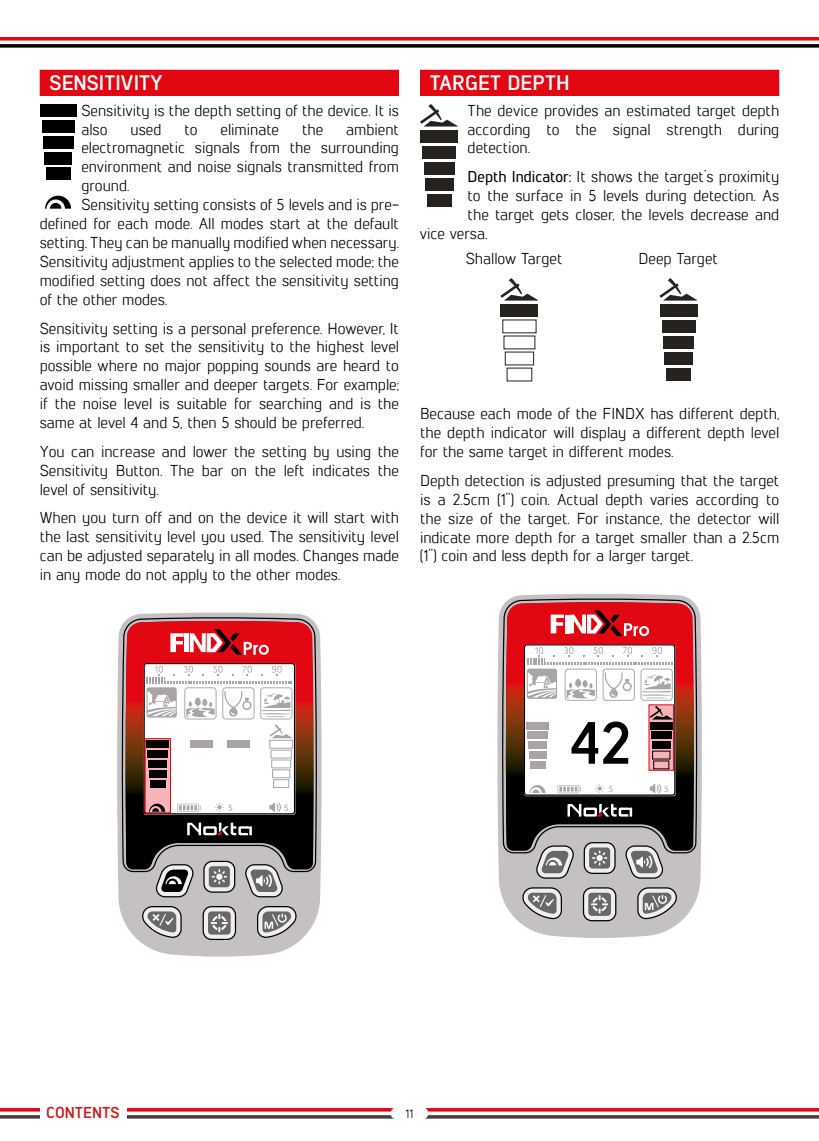
<style>
.page{position:relative;width:819px;height:1141px;background:#fff}
.page>*{position:absolute;margin:0;border:0;box-sizing:border-box;transform-origin:0 0}
.t1{font:700 59.5px "Lintel";color:#000}
.t2{font:700 21px "Lintel";color:#fff}
.t3{font:15.75px/18.9px "Lintel";color:#000;text-align:justify}
.t4{font:700 15.75px "Lintel";color:#cd1719}
.t5{font:12.25px "Lintel";color:#000}
.t6{font:9.45px "Myriad Pro";color:#a9a5a4}
.s1{font-weight:500}
</style>
<div class="page">
<svg style="left:0;top:37px;width:819px;height:11px"></svg>
<svg style="left:0;top:1108px;width:819px;height:11px"></svg>
<div style="left:40px;top:70px;width:359px;height:26px;background:#e30613"></div>
<div style="left:40px;top:104px;width:36px;height:13px;background:#000"></div>
<div style="left:42px;top:120px;width:32px;height:13px;background:#000"></div>
<div style="left:43px;top:136px;width:30px;height:13px;background:#000"></div>
<div style="left:44px;top:152px;width:28px;height:12px;background:#000"></div>
<div style="left:46px;top:168px;width:24px;height:12px;background:#000"></div>
<svg style="left:45px;top:196px;width:26px;height:13px"></svg>
<svg style="left:117px;top:625px;width:205px;height:300px;fill:#c5c1c3"></svg>
<svg style="left:122px;top:620px;width:196px;height:253px;background:#868384"></svg>
<svg style="left:126px;top:612px;width:187px;height:345px"></svg>
<svg style="left:256px;top:905px;width:40px;height:33px"></svg>
<svg style="left:202px;top:905px;width:35px;height:36px"></svg>
<svg style="left:244px;top:869px;width:40px;height:29px"></svg>
<svg style="left:212px;top:869px;width:15px;height:15px"></svg>
<svg style="left:125px;top:621px;width:189px;height:248px"></svg>
<svg style="left:187px;top:823px;width:65px;height:12px"></svg>
<svg style="left:215px;top:803px;width:9px;height:9px"></svg>
<svg style="left:269px;top:803px;width:12px;height:9px"></svg>
<div style="left:189px;top:740px;width:23px;height:8px;background:#a9a5a4"></div>
<div style="left:227px;top:740px;width:23px;height:8px;background:#a9a5a4"></div>
<div style="left:269px;top:740px;width:24px;height:9px;border:1px solid #a9a5a4"></div>
<div style="left:270px;top:750px;width:22px;height:8px;border:1px solid #a9a5a4"></div>
<div style="left:271px;top:760px;width:20px;height:8px;border:1px solid #a9a5a4"></div>
<div style="left:272px;top:769px;width:18px;height:9px;border:1px solid #a9a5a4"></div>
<div style="left:273px;top:779px;width:16px;height:9px;border:1px solid #a9a5a4"></div>
<svg style="left:146px;top:666px;width:146px;height:72px"></svg>
<hr style="left:185px;top:633px;width:4px;height:19px;background:#fff">
<svg style="left:170px;top:633px;width:14px;height:19px"></svg>
<svg style="left:190px;top:629px;width:79px;height:26px"></svg>
<div style="left:145px;top:739px;width:25px;height:74px;background:#f6b4b8"></div>
<div style="left:145px;top:738px;width:26px;height:75px;border:1px solid #e30613"></div>
<div style="left:146px;top:740px;width:23px;height:8px;background:#000"></div>
<div style="left:148px;top:750px;width:20px;height:8px;background:#000"></div>
<div style="left:148px;top:760px;width:19px;height:8px;background:#000"></div>
<div style="left:149px;top:770px;width:17px;height:8px;background:#000"></div>
<div style="left:150px;top:780px;width:15px;height:8px;background:#000"></div>
<svg style="left:149px;top:804px;width:16px;height:8px"></svg>
<div style="left:420px;top:70px;width:359px;height:26px;background:#e30613"></div>
<svg style="left:420px;top:104px;width:37px;height:23px"></svg>
<div style="left:420px;top:130px;width:37px;height:13px;background:#26231e"></div>
<div style="left:422px;top:146px;width:33px;height:13px;background:#26231e"></div>
<div style="left:423px;top:162px;width:31px;height:13px;background:#26231e"></div>
<div style="left:425px;top:178px;width:28px;height:13px;background:#26231e"></div>
<div style="left:426px;top:194px;width:25px;height:13px;background:#26231e"></div>
<svg style="left:500px;top:278px;width:38px;height:23px"></svg>
<div style="left:500px;top:304px;width:38px;height:13px;background:#26231e"></div>
<svg style="left:502px;top:319px;width:35px;height:63px"></svg>
<svg style="left:659px;top:278px;width:38px;height:23px"></svg>
<div style="left:659px;top:304px;width:38px;height:13px;background:#26231e"></div>
<div style="left:661px;top:320px;width:34px;height:13px;background:#26231e"></div>
<div style="left:663px;top:336px;width:31px;height:13px;background:#26231e"></div>
<div style="left:664px;top:352px;width:28px;height:13px;background:#26231e"></div>
<div style="left:666px;top:368px;width:24px;height:13px;background:#26231e"></div>
<svg style="left:497px;top:607px;width:205px;height:299px;fill:#c5c1c3"></svg>
<svg style="left:502px;top:603px;width:196px;height:251px;background:#838182"></svg>
<svg style="left:506px;top:594px;width:187px;height:344px;background:#bfbcbd"></svg>
<svg style="left:636px;top:887px;width:41px;height:33px"></svg>
<svg style="left:582px;top:887px;width:35px;height:35px"></svg>
<svg style="left:624px;top:851px;width:40px;height:28px"></svg>
<svg style="left:592px;top:851px;width:15px;height:15px"></svg>
<svg style="left:505px;top:602px;width:189px;height:249px"></svg>
<svg style="left:567px;top:804px;width:65px;height:13px"></svg>
<svg style="left:595px;top:784px;width:9px;height:9px"></svg>
<svg style="left:649px;top:784px;width:12px;height:9px"></svg>
<svg style="left:529px;top:785px;width:16px;height:8px"></svg>
<hr style="left:565px;top:615px;width:4px;height:18px;background:#fff">
<svg style="left:550px;top:615px;width:14px;height:18px"></svg>
<svg style="left:570px;top:610px;width:79px;height:26px"></svg>
<div style="left:526px;top:722px;width:23px;height:7px;background:#a9a5a4"></div>
<div style="left:527px;top:731px;width:21px;height:8px;background:#a9a5a4"></div>
<div style="left:528px;top:741px;width:19px;height:8px;background:#a9a5a4"></div>
<div style="left:529px;top:751px;width:17px;height:8px;background:#a9a5a4"></div>
<div style="left:530px;top:761px;width:15px;height:8px;background:#a9a5a4"></div>
<svg style="left:650px;top:720px;width:22px;height:49px"></svg>
<div style="left:648px;top:704px;width:26px;height:67px;border:1px solid #e30613"></div>
<svg style="left:526px;top:647px;width:146px;height:73px"></svg>
<div style="left:649px;top:722px;width:23px;height:7px;background:#000"></div>
<div style="left:651px;top:731px;width:20px;height:8px;background:#000"></div>
<div style="left:651px;top:741px;width:19px;height:8px;background:#000"></div>
<div style="left:390px;top:1107px;width:38px;height:12px;background:#fff;border-radius:6px"></div>
<div style="left:40px;top:1105px;width:86px;height:16px;background:#fff"></div>
<h2 class="t2" style="left:50px;top:68px;width:115px">SENSITIVITY</h2>
<p class="t3" style="left:81px;top:100px;width:319px">Sensitivity is the depth setting of the device. It is also</p>
<p class="t3" style="left:130px;top:119px;width:32px">used</p>
<p class="t3" style="left:184px;top:119px;width:15px">to</p>
<p class="t3" style="left:220px;top:119px;width:60px">eliminate</p>
<p class="t3" style="left:302px;top:119px;width:23px">the</p>
<p class="t3" style="left:346px;top:119px;width:54px">ambient</p>
<p class="t3" style="left:81px;top:138px;width:319px">electromagnetic signals from the surrounding</p>
<p class="t3" style="left:81px;top:157px;width:319px">environment and noise signals transmitted from</p>
<p class="t3" style="left:81px;top:176px;width:49px">ground.</p>
<p class="t3" style="left:81px;top:195px;width:319px">Sensitivity setting consists of 5 levels and is pre-</p>
<p class="t3" style="left:40px;top:213px;width:361px">defined for each mode. All modes start at the default</p>
<p class="t3" style="left:40px;top:232px;width:361px">setting. They can be manually modified when necessary.</p>
<p class="t3" style="left:40px;top:251px;width:361px">Sensitivity adjustment applies to the selected mode; the</p>
<p class="t3" style="left:40px;top:270px;width:361px">modified setting does not affect the sensitivity setting</p>
<p class="t3" style="left:40px;top:289px;width:129px">of the other modes.</p>
<p class="t3" style="left:40px;top:318px;width:361px">Sensitivity setting is a personal preference. However, It is important to set the sensitivity to the highest level possible where no major popping sounds are heard to avoid missing smaller and deeper targets. For example; if the noise level is suitable for searching and is the same at level 4 and 5, then 5 should be preferred.</p>
<p class="t3" style="left:40px;top:441px;width:361px">You can increase and lower the setting by using the Sensitivity Button. The bar on the left indicates the level of sensitivity.</p>
<p class="t3" style="left:40px;top:508px;width:361px">When you turn off and on the device it will start with the last sensitivity level you used. The sensitivity level can be adjusted separately in all modes. Changes made in any mode do not apply to the other modes.</p>
<h2 class="t2" style="left:430px;top:68px;width:141px">TARGET DEPTH</h2>
<p class="t3" style="left:467px;top:100px;width:313px">The device provides an estimated target depth according to the signal strength during detection.</p>
<p class="t3" style="left:467px;top:167px;width:313px"><span class="s1">Depth Indicator:</span> It shows the target’s proximity</p>
<p class="t3" style="left:467px;top:186px;width:313px">to the surface in 5 levels during detection. As</p>
<p class="t3" style="left:467px;top:204px;width:313px">the target gets closer, the levels decrease and</p>
<p class="t3" style="left:420px;top:223px;width:69px">vice versa.</p>
<p class="t3" style="left:466px;top:248px;width:98px">Shallow Target</p>
<p class="t3" style="left:638px;top:248px;width:81px">Deep Target</p>
<p class="t3" style="left:420px;top:404px;width:361px">Because each mode of the FINDX has different depth, the depth indicator will display a different depth level for the same target in different modes.</p>
<p class="t3" style="left:420px;top:470px;width:361px">Depth detection is adjusted presuming that the target is a 2.5cm (1’’) coin. Actual depth varies according to the size of the target. For instance, the detector will indicate more depth for a target smaller than a 2.5cm (1’’) coin and less depth for a larger target.</p>
<p class="t6" style="left:228px;top:802px;width:6px">5</p>
<p class="t6" style="left:284px;top:802px;width:6px">5</p>
<h1 class="t1" style="left:569px;top:701px;width:62px">42</h1>
<p class="t6" style="left:608px;top:783px;width:6px">5</p>
<p class="t6" style="left:664px;top:783px;width:6px">5</p>
<p class="t4" style="left:46px;top:1102px;width:75px">CONTENTS</p>
<p class="t5" style="left:405px;top:1105px;width:10px">11</p>
</div>
